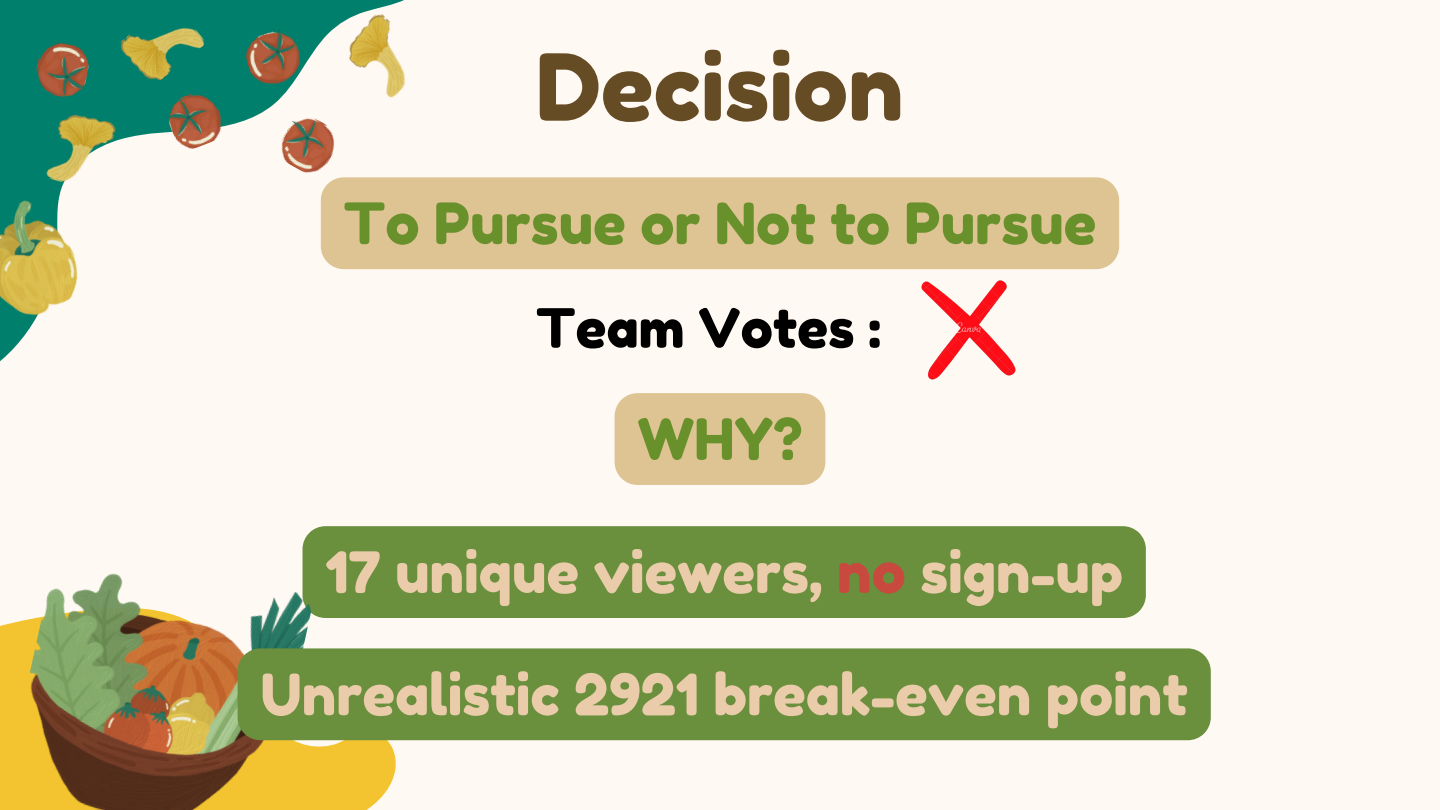
<style>
.page{position:relative;width:1440px;height:810px;background:#fff9f3}
.page>*{position:absolute;margin:0;border:0;box-sizing:border-box;transform-origin:0 0}
.t1{font:92px "Fredoka One";color:#664c25}
.t2{font:57px "Fredoka One";color:#eacbaa}
.t3{font:57px "Fredoka One";color:#68902b}
.t4{font:54px "Fredoka One";color:#000}
.s1{color:#c84a3e}
</style>
<div class="page">
<div style="left:462px;top:177px;width:657px;height:92px;background:#dec493"></div>
<div style="left:485px;top:526px;width:661px;height:92px;background:#6a903d"></div>
<svg style="left:0;top:526px;width:485px;height:284px"></svg>
<svg style="left:0;top:0;width:462px;height:362px"></svg>
<img style="left:0;top:192px;width:92px;height:137px">
<img style="left:241px;top:26px;width:65px;height:64px">
<img style="left:273px;top:110px;width:71px;height:70px">
<img style="left:32px;top:39px;width:60px;height:62px">
<img style="left:162px;top:87px;width:66px;height:67px">
<img style="left:341px;top:11px;width:89px;height:89px">
<img style="left:117px;top:0;width:90px;height:87px">
<img style="left:44px;top:109px;width:73px;height:83px">
<img style="left:4px;top:540px;width:311px;height:270px">
<img style="left:921px;top:280px;width:95px;height:100px">
<div style="left:615px;top:393px;width:210px;height:92px;background:#dec493"></div>
<div style="left:238px;top:648px;width:973px;height:92px;background:#6a903d"></div>
<h1 class="t1" style="left:536px;top:31px;width:369px">Decision</h1>
<p class="t3" style="left:344px;top:189px;width:754px">To Pursue or Not to Pursue</p>
<p class="t4" style="left:536px;top:295px;width:347px">Team Votes :</p>
<p class="t3" style="left:637px;top:405px;width:167px">WHY?</p>
<p class="t2" style="left:325px;top:538px;width:799px">17 unique viewers, <span class="s1">no</span> sign-up</p>
<p class="t2" style="left:260px;top:660px;width:929px">Unrealistic 2921 break-even point</p>
</div>
